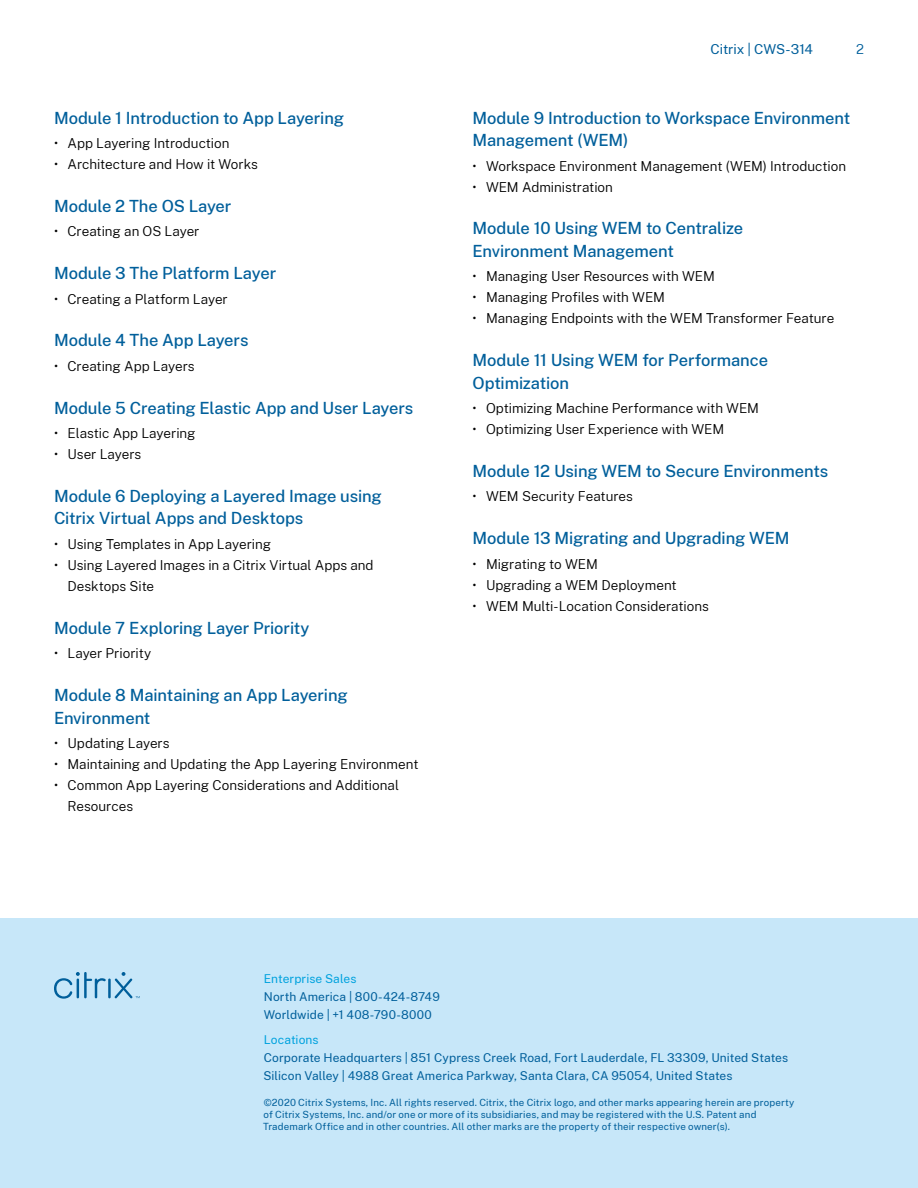
<style>
.page{position:relative;width:918px;height:1188px;background:#fff}
.page>*{position:absolute;margin:0;border:0;box-sizing:border-box;transform-origin:0 0}
.t1{font:500 16.5px/22.5px "Public Sans";letter-spacing:-.005em;color:#005f9b}
.t2{font:300 13.5px/21px "Public Sans";color:#000}
.t3{font:13.5px "Public Sans";letter-spacing:-.005em;color:#005f9b}
.t4{font:300 13.5px "Public Sans";color:#005f9b}
.t5{font:12px/18px "Public Sans";letter-spacing:.01em;color:#005f9b}
.t6{font:12px "Public Sans";letter-spacing:.005em;color:#00a2de}
.t7{font:9.75px/12px "Public Sans";letter-spacing:.015em;color:#005f9b}
</style>
<div class="page">
<div style="left:0;top:918px;width:918px;height:270px;background:#c7e7f9"></div>
<hr style="left:108px;top:979px;width:3px;height:19px;background:#005f9b">
<svg style="left:54px;top:972px;width:52px;height:27px"></svg>
<svg style="left:115px;top:972px;width:25px;height:26px"></svg>
<p class="t1" style="left:54px;top:105px;width:292px">Module 1 Introduction to App Layering</p>
<p class="t2" style="left:54px;top:132px;width:177px">• App Layering Introduction</p>
<p class="t2" style="left:54px;top:153px;width:205px">• Architecture and How it Works</p>
<p class="t1" style="left:54px;top:193px;width:179px">Module 2 The OS Layer</p>
<p class="t2" style="left:54px;top:220px;width:147px">• Creating an OS Layer</p>
<p class="t1" style="left:54px;top:261px;width:224px">Module 3 The Platform Layer</p>
<p class="t2" style="left:54px;top:287px;width:175px">• Creating a Platform Layer</p>
<p class="t1" style="left:54px;top:328px;width:196px">Module 4 The App Layers</p>
<p class="t2" style="left:54px;top:355px;width:142px">• Creating App Layers</p>
<p class="t1" style="left:54px;top:395px;width:361px">Module 5 Creating Elastic App and User Layers</p>
<p class="t2" style="left:54px;top:422px;width:143px">• Elastic App Layering</p>
<p class="t2" style="left:54px;top:443px;width:89px">• User Layers</p>
<p class="t1" style="left:54px;top:484px;width:329px">Module 6 Deploying a Layered Image using<br>Citrix Virtual Apps and Desktops</p>
<p class="t2" style="left:54px;top:533px;width:219px">• Using Templates in App Layering</p>
<p class="t2" style="left:68px;top:554px;width:308px;text-indent:-14px">• Using Layered Images in a Citrix Virtual Apps and<br>Desktops Site</p>
<p class="t1" style="left:54px;top:615px;width:257px">Module 7 Exploring Layer Priority</p>
<p class="t2" style="left:54px;top:642px;width:99px">• Layer Priority</p>
<p class="t1" style="left:54px;top:683px;width:295px">Module 8 Maintaining an App Layering<br>Environment</p>
<p class="t2" style="left:54px;top:732px;width:117px">• Updating Layers</p>
<p class="t2" style="left:54px;top:753px;width:366px">• Maintaining and Updating the App Layering Environment</p>
<p class="t2" style="left:68px;top:774px;width:333px;text-indent:-14px">• Common App Layering Considerations and Additional<br>Resources</p>
<p class="t3" style="left:711px;top:39px;width:104px">Citrix | CWS-314</p>
<p class="t4" style="left:856px;top:39px;width:9px">2</p>
<p class="t1" style="left:472px;top:105px;width:379px">Module 9 Introduction to Workspace Environment<br>Management (WEM)</p>
<p class="t2" style="left:472px;top:154px;width:375px">• Workspace Environment Management (WEM) Introduction</p>
<p class="t2" style="left:472px;top:175px;width:142px">• WEM Administration</p>
<p class="t1" style="left:472px;top:216px;width:272px">Module 10 Using WEM to Centralize<br>Environment Management</p>
<p class="t2" style="left:472px;top:265px;width:244px">• Managing User Resources with WEM</p>
<p class="t2" style="left:472px;top:286px;width:194px">• Managing Profiles with WEM</p>
<p class="t2" style="left:472px;top:307px;width:363px">• Managing Endpoints with the WEM Transformer Feature</p>
<p class="t1" style="left:472px;top:348px;width:297px">Module 11 Using WEM for Performance<br>Optimization</p>
<p class="t2" style="left:472px;top:397px;width:288px">• Optimizing Machine Performance with WEM</p>
<p class="t2" style="left:472px;top:418px;width:253px">• Optimizing User Experience with WEM</p>
<p class="t1" style="left:472px;top:459px;width:357px">Module 12 Using WEM to Secure Environments</p>
<p class="t2" style="left:472px;top:485px;width:162px">• WEM Security Features</p>
<p class="t1" style="left:472px;top:526px;width:319px">Module 13 Migrating and Upgrading WEM</p>
<p class="t2" style="left:472px;top:552px;width:127px">• Migrating to WEM</p>
<p class="t2" style="left:472px;top:573px;width:206px">• Upgrading a WEM Deployment</p>
<p class="t2" style="left:472px;top:594px;width:238px">• WEM Multi-Location Considerations</p>
<p class="t6" style="left:264px;top:970px;width:94px">Enterprise Sales</p>
<p class="t5" style="left:264px;top:987px;width:178px">North America | 800-424-8749<br>Worldwide | +1 408-790-8000</p>
<p class="t6" style="left:264px;top:1031px;width:56px">Locations</p>
<p class="t5" style="left:264px;top:1048px;width:526px">Corporate Headquarters | 851 Cypress Creek Road, Fort Lauderdale, FL 33309, United States<br>Silicon Valley | 4988 Great America Parkway, Santa Clara, CA 95054, United States</p>
<p class="t7" style="left:263px;top:1095px;width:533px">©2020 Citrix Systems, Inc. All rights reserved. Citrix, the Citrix logo, and other marks appearing herein are property of Citrix Systems, Inc. and/or one or more of its subsidiaries, and may be registered with the U.S. Patent and<br>Trademark Office and in other countries. All other marks are the property of their respective owner(s).</p>
</div>
